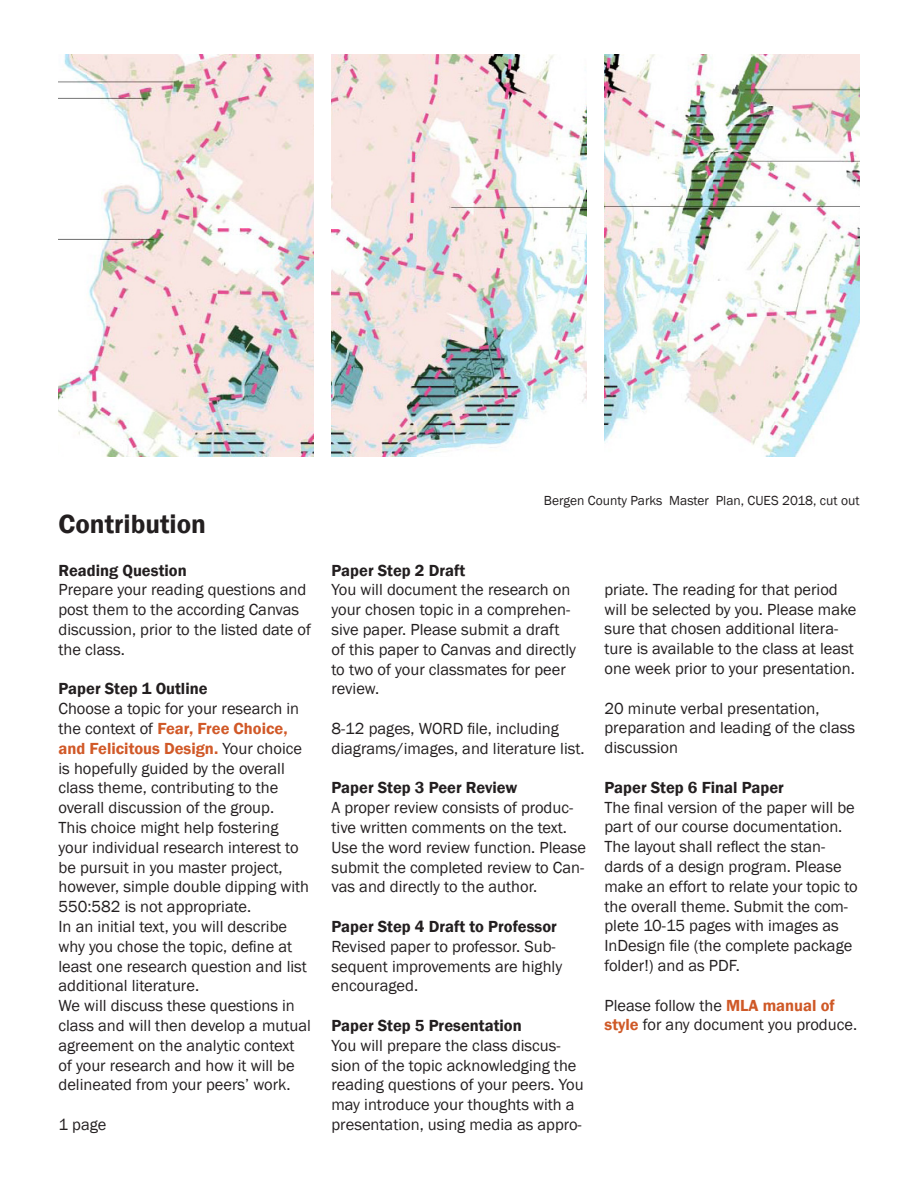
<style>
.page{position:relative;width:918px;height:1188px;background:#fff}
.page>*{position:absolute;margin:0;border:0;box-sizing:border-box;transform-origin:0 0}
.t1{font:600 27px "Franklin Gothic";color:#231f20}
.t2{font:16.5px/19.8px "Franklin Gothic";color:#231f20}
.t3{font:600 16.5px "Franklin Gothic";color:#231f20}
.t4{font:13.5px "Franklin Gothic";color:#231f20}
.s1{font-weight:600;color:#cf5927}
.s2{font-weight:600;color:#d15928}
</style>
<div class="page">
<img style="left:58px;top:54px;width:256px;height:403px">
<img style="left:332px;top:54px;width:254px;height:403px">
<img style="left:604px;top:54px;width:256px;height:403px">
<p class="t1" style="left:58px;top:507px;width:149px">Contribution</p>
<p class="t3" style="left:58px;top:560px;width:130px">Reading Question</p>
<p class="t2" style="left:58px;top:580px;width:254px">Prepare your reading questions and post them to the according Canvas discussion, prior to the listed date of the class.</p>
<p class="t3" style="left:58px;top:679px;width:151px">Paper Step 1 Outline</p>
<p class="t2" style="left:58px;top:699px;width:245px">Choose a topic for your research in the context of <span class="s1">F</span><span class="s2">ear, Free Choice, and Felicitous Design.</span> Your choice is hopefully guided by the overall class theme, contributing to the overall discussion of the group.</p>
<p class="t2" style="left:58px;top:818px;width:252px">This choice might help fostering your individual research interest to be pursuit in you master project, however, simple double dipping with 550:582 is not appropriate.</p>
<p class="t2" style="left:58px;top:917px;width:250px">In an initial text, you will describe why you chose the topic, define at least one research question and list additional literature.</p>
<p class="t2" style="left:58px;top:996px;width:254px">We will discuss these questions in class and will then develop a mutual agreement on the analytic context of your research and how it will be delineated from your peers’ work.</p>
<p class="t2" style="left:58px;top:1115px;width:50px">1 page</p>
<p class="t4" style="left:544px;top:492px;width:317px">Bergen County Parks Master Plan, CUES 2018, cut out</p>
<p class="t3" style="left:332px;top:560px;width:135px">Paper Step 2 Draft</p>
<p class="t2" style="left:332px;top:580px;width:246px">You will document the research on your chosen topic in a comprehen&shy;sive paper. Please submit a draft of this paper to Canvas and directly to two of your classmates for peer review.</p>
<p class="t2" style="left:332px;top:719px;width:255px">8-12 pages, WORD file, including diagrams/images, and literature list.</p>
<p class="t3" style="left:332px;top:778px;width:188px">Paper Step 3 Peer Review</p>
<p class="t2" style="left:332px;top:798px;width:243px">A proper review consists of produc&shy;tive written comments on the text.</p>
<p class="t2" style="left:332px;top:838px;width:256px;text-align:justify">Use the word review function. Please submit the completed review to Can&shy;vas and directly to the author.</p>
<p class="t3" style="left:332px;top:916px;width:227px">Paper Step 4 Draft to Professor</p>
<p class="t2" style="left:332px;top:937px;width:232px">Revised paper to professor. Sub&shy;sequent improvements are highly encouraged.</p>
<p class="t3" style="left:332px;top:1015px;width:192px">Paper Step 5 Presentation</p>
<p class="t2" style="left:332px;top:1036px;width:254px">You will prepare the class discus&shy;sion of the topic acknowledging the reading questions of your peers. You may introduce your thoughts with a presentation, using media as appro-</p>
<p class="t2" style="left:604px;top:580px;width:254px">priate. The reading for that period will be selected by you. Please make sure that chosen additional litera&shy;ture is available to the class at least one week prior to your presentation.</p>
<p class="t2" style="left:604px;top:699px;width:252px">20 minute verbal presentation, preparation and leading of the class discussion</p>
<p class="t3" style="left:604px;top:777px;width:181px">Paper Step 6 Final Paper</p>
<p class="t2" style="left:604px;top:798px;width:255px">The final version of the paper will be part of our course documentation.<br>The layout shall reflect the stan&shy;dards of a design program. Please make an effort to relate your topic to the overall theme. Submit the com&shy;plete 10-15 pages with images as InDesign file (the complete package folder!) and as PDF.</p>
<p class="t2" style="left:604px;top:996px;width:254px">Please follow the <span class="s1">MLA manual of style</span> for any document you produce.</p>
</div>
